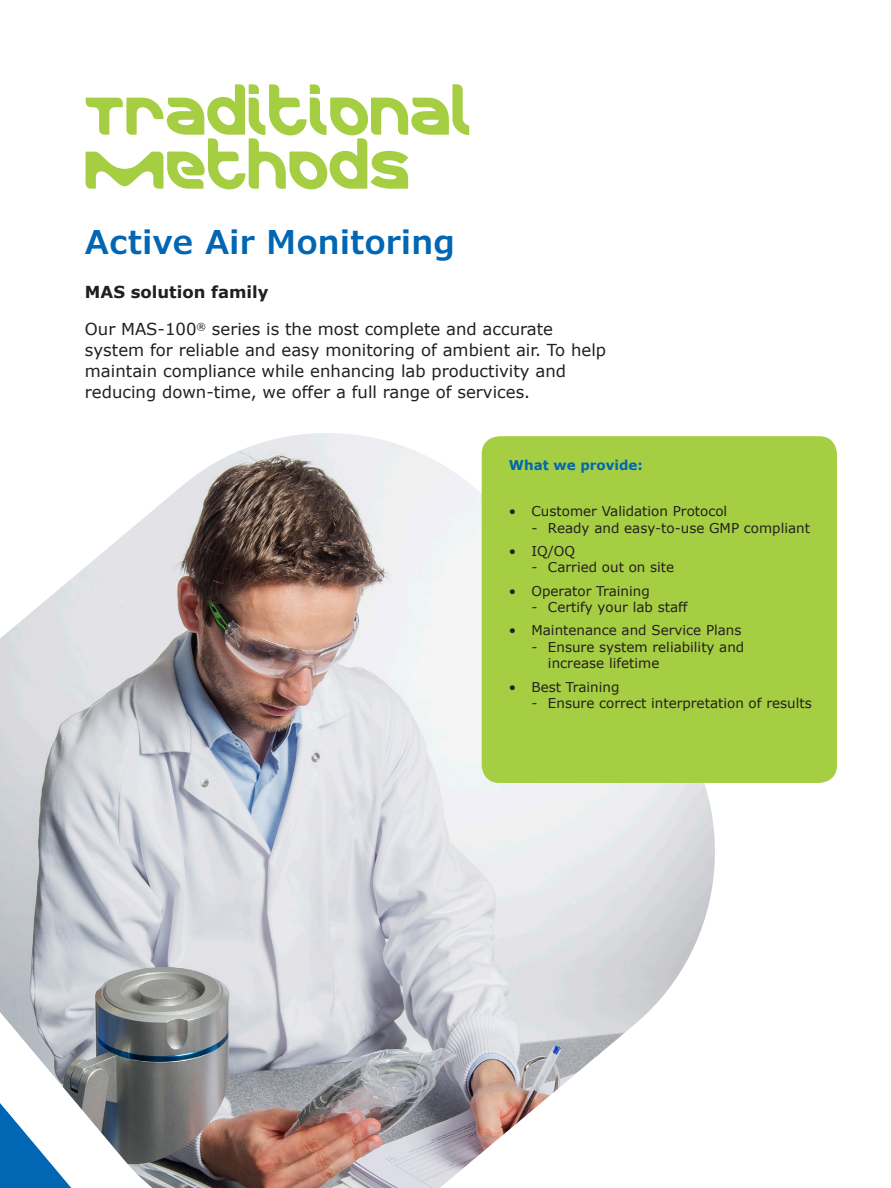
<style>
.page{position:relative;width:891px;height:1188px;background:#fff}
.page>*{position:absolute;margin:0;border:0;box-sizing:border-box;transform-origin:0 0}
.t1{font:54px/54px "Merck";color:#a5ce43}
.t2{font:600 33px "Verdana Pro";color:#0166b3}
.t3{font:16.5px/21px "Verdana";color:#231f20}
.t4{font:700 16.5px "Verdana";color:#231f20}
.t5{font:13.5px/16.5px "Verdana";color:#231f20}
.t6{font:700 13.5px "Verdana";color:#0166b3}
</style>
<div class="page">
<img style="left:0;top:433px;width:715px;height:755px">
<div style="left:482px;top:436px;width:355px;height:347px;background:#a5ce43;border-radius:18px"></div>
<h1 class="t1" style="left:85px;top:89px;width:389px">TRADITIONAL<br>METHODS</h1>
<h2 class="t2" style="left:85px;top:221px;width:372px">Active Air Monitoring</h2>
<p class="t4" style="left:85px;top:280px;width:185px">MAS solution family</p>
<p class="t3" style="left:85px;top:319px;width:523px">Our MAS-100<sup>®</sup> series is the most complete and accurate system for reliable and easy monitoring of ambient air. To help maintain compliance while enhancing lab productivity and reducing down-time, we offer a full range of services.</p>
<p class="t6" style="left:509px;top:455px;width:136px">What we provide:</p>
<p class="t5" style="left:509px;top:503px;width:220px">• Customer Validation Protocol</p>
<p class="t5" style="left:531px;top:519px;width:280px">- Ready and easy-to-use GMP compliant</p>
<p class="t5" style="left:509px;top:543px;width:68px">• IQ/OQ</p>
<p class="t5" style="left:531px;top:559px;width:144px">- Carried out on site</p>
<p class="t5" style="left:509px;top:582px;width:142px">• Operator Training</p>
<p class="t5" style="left:531px;top:599px;width:158px">- Certify your lab staff</p>
<p class="t5" style="left:509px;top:622px;width:234px">• Maintenance and Service Plans</p>
<p class="t5" style="left:548px;top:639px;width:198px;text-indent:-16px">- Ensure system reliability and increase lifetime</p>
<p class="t5" style="left:509px;top:678px;width:112px">• Best Training</p>
<p class="t5" style="left:531px;top:695px;width:282px">- Ensure correct interpretation of results</p>
</div>
